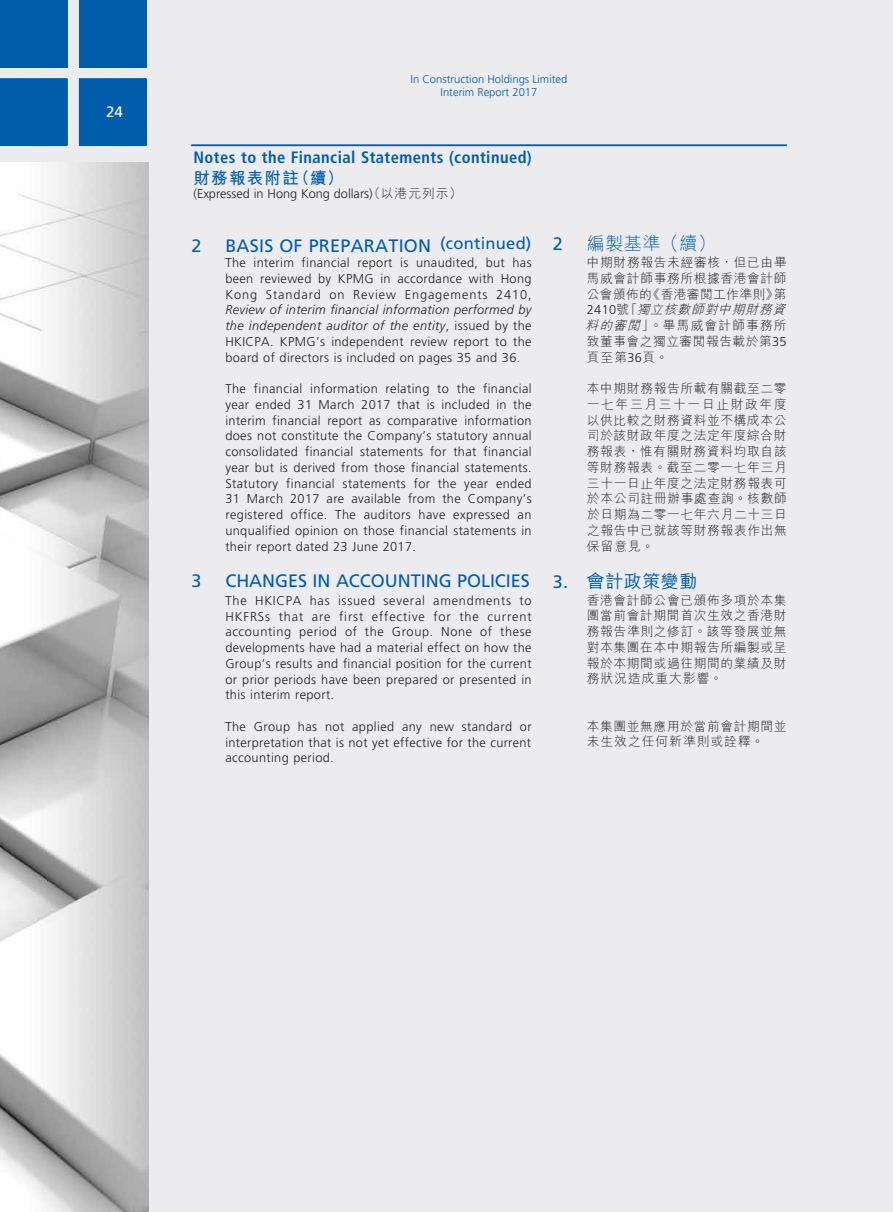
<style>
.page{position:relative;width:893px;height:1212px;background:#ececee}
.page>*{position:absolute;margin:0;border:0;box-sizing:border-box;transform-origin:0 0}
.t1{font:18px "Frutiger LT Std";color:#015dab}
.t2{font:500 18px "M Hei HK";letter-spacing:.03em;color:#015dab}
.t3{font:300 18px "M Hei HK";color:#015dab}
.t4{font:700 condensed 16.5px "Frutiger LT Std";letter-spacing:.025em;color:#015dab}
.t5{font:700 16.5px "M Hei HK";letter-spacing:.08em;color:#015dab}
.t6{font:15px "Frutiger LT Std";color:#fff}
.t7{font:300 12.75px/15.8px "Frutiger LT Std";letter-spacing:.03em;color:#231f20;text-align:justify}
.t8{font:300 12.75px/15.8px "M Hei HK";letter-spacing:.05em;color:#231f20}
.t9{font:300 12.75px "Frutiger LT Std";color:#231f20}
.t10{font:300 11.25px/13.5px "Frutiger LT Std";color:#015dab;text-align:center}
.s1{font-family:"M Hei HK"}
.s2{font-style:italic}
.s3{font-family:"Frutiger LT Std"}
.s4{font-family:"Frutiger LT Std";font-weight:400}
</style>
<div class="page">
<img style="left:0;top:162px;width:149px;height:1050px">
<div style="left:79px;top:0;width:68px;height:67px;background:#015dab"></div>
<div style="left:0;top:0;width:68px;height:67px;background:#015dab"></div>
<div style="left:79px;top:78px;width:68px;height:68px;background:#015dab"></div>
<div style="left:0;top:78px;width:68px;height:68px;background:#015dab"></div>
<hr style="left:191px;top:145px;width:596px;height:1px;background:#015dab">
<p class="t6" style="left:106px;top:103px;width:18px">24</p>
<p class="t10" style="left:411px;top:72px;width:158px">In Construction Holdings Limited<br>Interim Report 2017</p>
<p class="t4" style="left:193px;top:147px;width:340px">Notes to the Financial Statements (continued)</p>
<p class="t5" style="left:193px;top:166px;width:152px">財務報表附註（續）</p>
<p class="t9" style="left:193px;top:186px;width:270px">(Expressed in Hong Kong dollars)<span class="s1">（以港元列示）</span></p>
<h1 class="t1" style="left:191px;top:235px;width:12px">2</h1>
<h1 class="t1" style="left:225px;top:235px;width:308px">BASIS OF PREPARATION <sup>(continued)</sup></h1>
<p class="t7" style="left:225px;top:255px;width:308px">The interim financial report is unaudited, but has been reviewed by KPMG in accordance with Hong Kong Standard on Review Engagements 2410,</p>
<p class="t7" style="left:225px;top:302px;width:308px"><span class="s2">Review of interim financial information performed by the independent auditor of the entity</span>, issued by the HKICPA. KPMG’s independent review report to the board of directors is included on pages 35 and 36.</p>
<p class="t7" style="left:225px;top:381px;width:308px">The financial information relating to the financial year ended 31 March 2017 that is included in the interim financial report as comparative information does not constitute the Company’s statutory annual consolidated financial statements for that financial year but is derived from those financial statements.<br>Statutory financial statements for the year ended 31 March 2017 are available from the Company’s registered office. The auditors have expressed an unqualified opinion on those financial statements in their report dated 23 June 2017.</p>
<h1 class="t1" style="left:191px;top:570px;width:12px">3</h1>
<h1 class="t1" style="left:225px;top:570px;width:306px">CHANGES IN ACCOUNTING POLICIES</h1>
<p class="t7" style="left:225px;top:593px;width:308px">The HKICPA has issued several amendments to HKFRSs that are first effective for the current accounting period of the Group. None of these developments have had a material effect on how the Group’s results and financial position for the current or prior periods have been prepared or presented in this interim report.</p>
<p class="t7" style="left:225px;top:719px;width:308px">The Group has not applied any new standard or interpretation that is not yet effective for the current accounting period.</p>
<h1 class="t1" style="left:553px;top:233px;width:12px">2</h1>
<h1 class="t3" style="left:587px;top:231px;width:131px">編製基準（續）</h1>
<p class="t8" style="left:585px;top:254px;width:206px">中期財務報告未經審核，但已由畢馬威會計師事務所根據香港會計師公會頒佈的《香港審閱工作準則》第<br><span class="s3">2 4 1 0</span> 號「<span class="s2">獨立核數師對中期財務資料的審閱</span>」。畢馬威會計師事務所致董事會之獨立審閱報告載於第<span class="s3">35</span>頁至第<span class="s3">36</span>頁。</p>
<p class="t8" style="left:587px;top:380px;width:202px;text-align:justify">本中期財務報告所載有關截至二零一七年三月三十一日止財政年度以供比較之財務資料並不構成本公司於該財政年度之法定年度綜合財務報表，惟有關財務資料均取自該等財務報表。截至二零一七年三月三十一日止年度之法定財務報表可於本公司註冊辦事處查詢。核數師於日期為二零一七年六月二十三日之報告中已就該等財務報表作出無保留意見。</p>
<h1 class="t2" style="left:553px;top:568px;width:146px"><span class="s4">3.</span> 會計政策變動</h1>
<p class="t8" style="left:587px;top:591px;width:201px;text-align:justify">香港會計師公會已頒佈多項於本集團當前會計期間首次生效之香港財務報告準則之修訂。該等發展並無對本集團在本中期報告所編製或呈報於本期間或過往期間的業績及財務狀況造成重大影響。</p>
<p class="t8" style="left:587px;top:717px;width:201px">本集團並無應用於當前會計期間並未生效之任何新準則或詮釋。</p>
</div>
